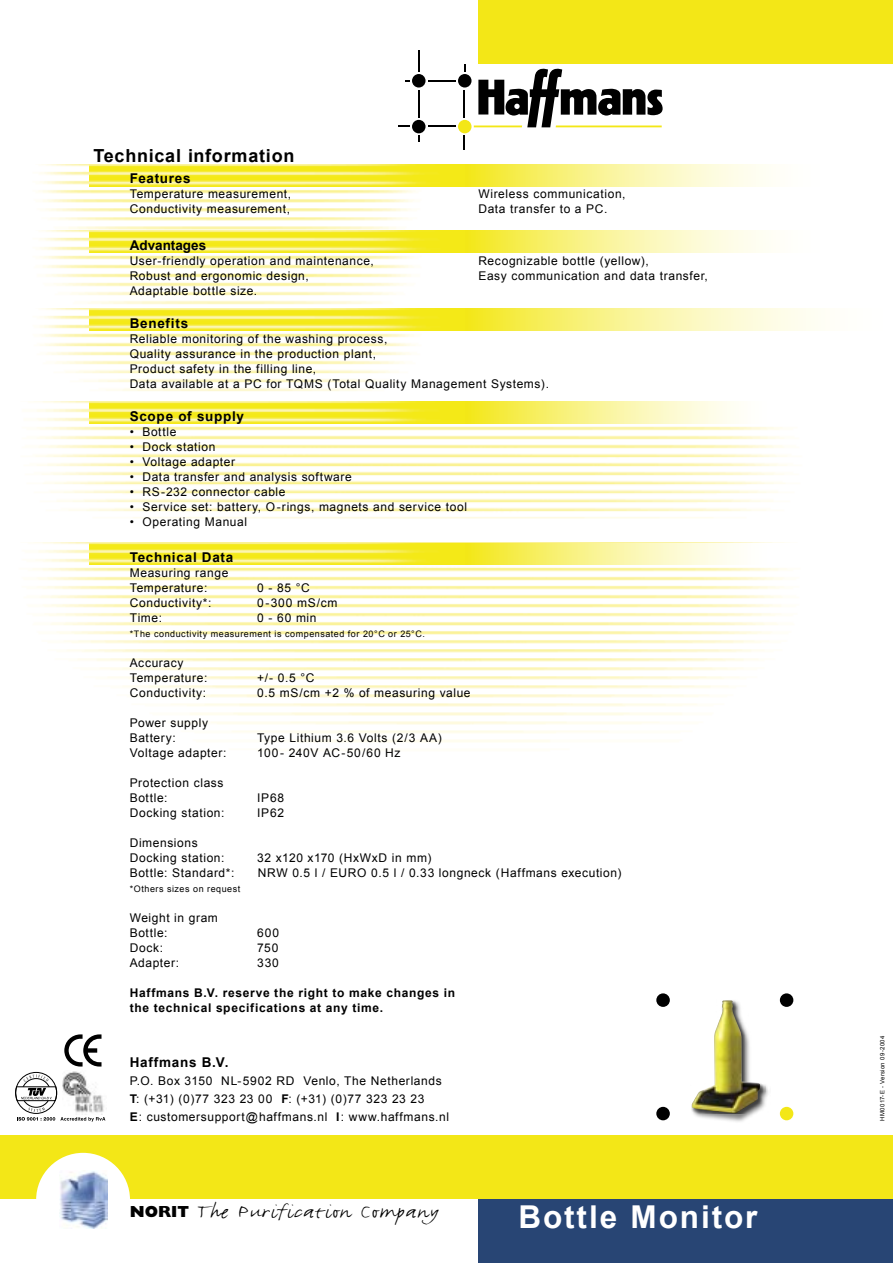
<style>
.page{position:relative;width:893px;height:1263px;background:#fff}
.page>*{position:absolute;margin:0;border:0;box-sizing:border-box;transform-origin:0 0}
.t1{font:700 31.5px "Arial";letter-spacing:.06em;color:#fff}
.t2{font:21.45px "FF Justlefthand";letter-spacing:.04em;color:#000;scale:1.2 1}
.t3{font:700 18px "Arial";letter-spacing:.04em;color:#000}
.t4{font:700 13.5px "Arial";letter-spacing:.05em;color:#000}
.t5{font:700 13.5px "Arial";color:#000}
.t6{font:12px/15px "Arial";letter-spacing:.05em;color:#000}
.t7{font:700 12px/15px "Arial";letter-spacing:.06em;color:#000}
.t8{font:9px "Arial";letter-spacing:.06em;color:#000}
.t9{font:6px "Arial";letter-spacing:.045em;color:#000}
.s1{font-weight:700}
.s2{font-family:"Gill Sans";font-weight:800;font-size:16.05px}
</style>
<div class="page">
<div style="left:0;top:1135px;width:893px;height:64px;background:#f3e717"></div>
<div style="left:36px;top:1153px;width:94px;height:94px;background:#fff;border-radius:50%"></div>
<img style="left:60px;top:1171px;width:48px;height:57px">
<div style="left:478px;top:1199px;width:415px;height:64px;background:#284574"></div>
<div style="left:478px;top:0;width:415px;height:64px;background:#f3e717"></div>
<svg style="left:478px;top:68px;width:185px;height:59px"></svg>
<div style="left:458px;top:120px;width:13px;height:13px;background:#f3e717;border-radius:50%"></div>
<hr style="left:474px;top:125px;width:48px;height:2px;background:#f3e717">
<hr style="left:556px;top:125px;width:106px;height:2px;background:#f3e717">
<div style="left:412px;top:74px;width:13px;height:14px;background:#000;border-radius:50%"></div>
<div style="left:458px;top:74px;width:13px;height:14px;background:#000;border-radius:50%"></div>
<div style="left:412px;top:120px;width:13px;height:13px;background:#000;border-radius:50%"></div>
<hr style="left:418px;top:50px;width:2px;height:22px;background:#000">
<svg style="left:418px;top:136px;width:2px;height:6px"></svg>
<svg style="left:464px;top:64px;width:2px;height:8px"></svg>
<hr style="left:418px;top:90px;width:2px;height:28px;background:#000">
<svg style="left:464px;top:90px;width:1px;height:28px"></svg>
<svg style="left:464px;top:136px;width:1px;height:14px"></svg>
<svg style="left:398px;top:125px;width:12px;height:2px"></svg>
<hr style="left:428px;top:125px;width:28px;height:2px;background:#000">
<hr style="left:428px;top:80px;width:28px;height:2px;background:#000">
<div style="left:15px;top:1072px;width:42px;height:42px;border:1px solid #000;border-radius:50%"></div>
<svg style="left:15px;top:1074px;width:90px;height:47px"></svg>
<svg style="left:64px;top:1034px;width:38px;height:32px"></svg>
<img style="left:63px;top:1071px;width:42px;height:44px">
<img style="left:38px;top:165px;width:441px;height:66px">
<img style="left:89px;top:165px;width:377px;height:21px">
<svg style="left:466px;top:165px;width:303px;height:21px;background:#f9f499"></svg>
<img style="left:40px;top:231px;width:439px;height:78px">
<img style="left:89px;top:231px;width:377px;height:21px">
<svg style="left:466px;top:231px;width:303px;height:21px;background:#f9f499"></svg>
<img style="left:40px;top:309px;width:439px;height:82px">
<img style="left:89px;top:309px;width:377px;height:21px">
<svg style="left:466px;top:309px;width:355px;height:21px;background:#f9f499"></svg>
<img style="left:36px;top:402px;width:751px;height:116px">
<img style="left:89px;top:402px;width:377px;height:21px">
<svg style="left:466px;top:402px;width:321px;height:21px"></svg>
<img style="left:32px;top:543px;width:755px;height:199px">
<img style="left:89px;top:543px;width:377px;height:21px">
<svg style="left:466px;top:543px;width:321px;height:21px"></svg>
<div style="left:780px;top:1107px;width:13px;height:13px;background:#f3e717;border-radius:50%"></div>
<div style="left:656px;top:993px;width:14px;height:14px;background:#000;border-radius:50%"></div>
<div style="left:780px;top:993px;width:13px;height:14px;background:#000;border-radius:50%"></div>
<div style="left:656px;top:1107px;width:14px;height:13px;background:#000;border-radius:50%"></div>
<div style="left:690px;top:999px;width:80px;height:124px;background:#000;opacity:.5"></div>
<div style="left:690px;top:999px;width:75px;height:114px;background:#000;opacity:.5"></div>
<img style="left:692px;top:1000px;width:68px;height:113px">
<h3 class="t3" style="left:94px;top:145px;width:202px">Technical information</h3>
<p class="t4" style="left:130px;top:171px;width:62px">Features</p>
<p class="t6" style="left:130px;top:186px;width:163px">Temperature measurement,</p>
<p class="t6" style="left:478px;top:186px;width:149px">Wireless communication,</p>
<p class="t6" style="left:130px;top:201px;width:162px">Conductivity measurement,</p>
<p class="t6" style="left:478px;top:201px;width:131px">Data transfer to a PC.</p>
<p class="t5" style="left:130px;top:237px;width:78px">Advantages</p>
<p class="t6" style="left:130px;top:253px;width:246px">User-friendly operation and maintenance,</p>
<p class="t6" style="left:478px;top:253px;width:172px">Recognizable bottle (yellow),</p>
<p class="t6" style="left:130px;top:268px;width:181px">Robust and ergonomic design,</p>
<p class="t6" style="left:478px;top:268px;width:231px">Easy communication and data transfer,</p>
<p class="t6" style="left:130px;top:283px;width:129px">Adaptable bottle size.</p>
<p class="t4" style="left:130px;top:315px;width:60px">Benefits</p>
<p class="t6" style="left:130px;top:331px;width:421px">Reliable monitoring of the washing process,<br>Quality assurance in the production plant,<br>Product safety in the filling line,<br>Data available at a PC for TQMS (Total Quality Management Systems).</p>
<p class="t4" style="left:130px;top:408px;width:116px">Scope of supply</p>
<p class="t6" style="left:130px;top:424px;width:48px">• Bottle</p>
<p class="t6" style="left:130px;top:439px;width:87px">• Dock station</p>
<p class="t6" style="left:130px;top:454px;width:107px">• Voltage adapter</p>
<p class="t6" style="left:130px;top:469px;width:224px">• Data transfer and analysis software</p>
<p class="t6" style="left:130px;top:484px;width:157px">• RS-232 connector cable</p>
<p class="t6" style="left:130px;top:499px;width:339px">• Service set: battery, O-rings, magnets and service tool</p>
<p class="t6" style="left:130px;top:514px;width:119px">• Operating Manual</p>
<p class="t4" style="left:130px;top:549px;width:105px">Technical Data</p>
<p class="t6" style="left:130px;top:565px;width:100px">Measuring range<br>Temperature:</p>
<p class="t6" style="left:257px;top:580px;width:54px">0 - 85 °C</p>
<p class="t6" style="left:130px;top:595px;width:83px">Conductivity*:</p>
<p class="t6" style="left:257px;top:595px;width:82px">0-300 mS/cm</p>
<p class="t6" style="left:130px;top:610px;width:34px">Time:</p>
<p class="t6" style="left:257px;top:610px;width:61px">0 - 60 min</p>
<p class="t8" style="left:130px;top:628px;width:297px">*The conductivity measurement is compensated for 20°C or 25°C.</p>
<p class="t6" style="left:130px;top:655px;width:79px">Accuracy<br>Temperature:</p>
<p class="t6" style="left:257px;top:670px;width:59px">+/- 0.5 °C</p>
<p class="t6" style="left:130px;top:685px;width:78px">Conductivity:</p>
<p class="t6" style="left:257px;top:685px;width:215px">0.5 mS/cm +2 % of measuring value</p>
<p class="t6" style="left:130px;top:715px;width:80px">Power supply<br>Battery:</p>
<p class="t6" style="left:257px;top:730px;width:186px">Type Lithium 3.6 Volts (2/3 AA)</p>
<p class="t6" style="left:130px;top:745px;width:98px">Voltage adapter:</p>
<p class="t6" style="left:257px;top:745px;width:145px">100- 240V AC-50/60 Hz</p>
<p class="t6" style="left:130px;top:775px;width:95px">Protection class<br>Bottle:</p>
<p class="t6" style="left:257px;top:790px;width:28px">IP68</p>
<p class="t6" style="left:130px;top:805px;width:96px">Docking station:</p>
<p class="t6" style="left:257px;top:805px;width:28px">IP62</p>
<p class="t6" style="left:130px;top:835px;width:96px">Dimensions<br>Docking station:</p>
<p class="t6" style="left:257px;top:850px;width:176px">32 x120 x170 (HxWxD in mm)</p>
<p class="t6" style="left:130px;top:865px;width:106px">Bottle: Standard*:</p>
<p class="t6" style="left:258px;top:865px;width:365px">NRW 0.5 l / EURO 0.5 l / 0.33 longneck (Haffmans execution)</p>
<p class="t8" style="left:130px;top:883px;width:112px">*Others sizes on request</p>
<p class="t6" style="left:130px;top:910px;width:90px">Weight in gram<br>Bottle:</p>
<p class="t6" style="left:257px;top:925px;width:23px">600</p>
<p class="t6" style="left:130px;top:940px;width:35px">Dock:</p>
<p class="t6" style="left:257px;top:940px;width:23px">750</p>
<p class="t6" style="left:130px;top:955px;width:51px">Adapter:</p>
<p class="t6" style="left:257px;top:955px;width:23px">330</p>
<p class="t7" style="left:130px;top:985px;width:327px">Haffmans B.V. reserve the right to make changes in the technical specifications at any time.</p>
<p class="t4" style="left:130px;top:1054px;width:100px">Haffmans B.V.</p>
<p class="t6" style="left:130px;top:1071px;width:321px;line-height:18px">P.O. Box 3150 NL-5902 RD Venlo, The Netherlands<br><span class="s1">T</span>: (+31) (0)77 323 23 00 <span class="s1">F</span>: (+31) (0)77 323 23 23<br><span class="s1">E</span>: customersupport@haffmans.nl <span class="s1">I</span>: www.haffmans.nl</p>
<h2 class="t2" style="left:130px;top:1198px;width:259px"><span class="s2">NORIT</span> The Purification Company</h2>
<h1 class="t1" style="left:518px;top:1199px;width:240px">Bottle Monitor</h1>
<p class="t9" style="left:879px;top:1120px;width:86px;rotate:-90deg">HM0017-E - Version 09-2004</p>
</div>
